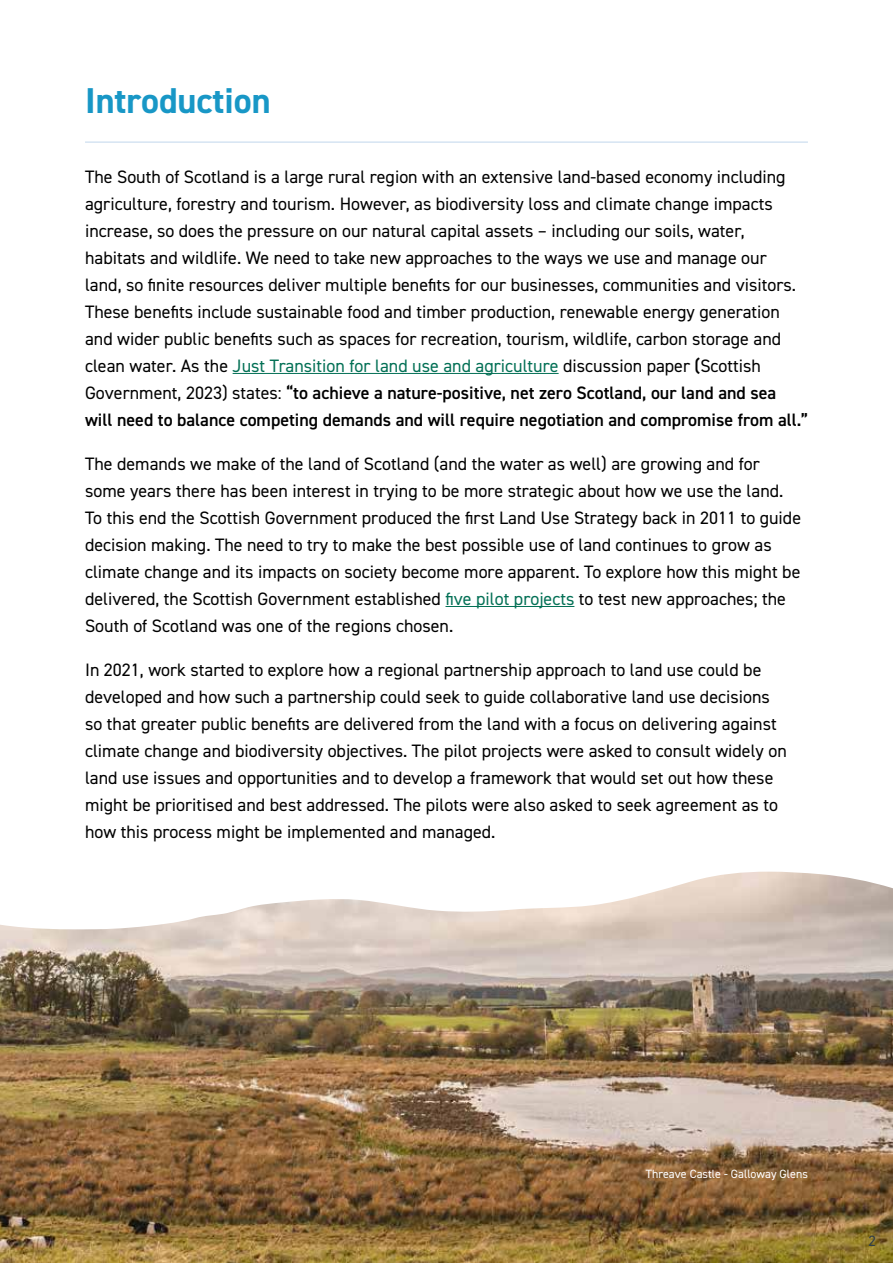
<style>
.page{position:relative;width:893px;height:1263px;background:#fff}
.page>*{position:absolute;margin:0;border:0;box-sizing:border-box;transform-origin:0 0}
.t1{font:700 36px "DIN2014";color:#1897c6}
.t2{font:18px/27px "DIN2014";color:#000}
.t3{font:15px "DIN2014";color:#303e48}
.t4{font:12px "DIN2014";color:#fff}
.s1{color:#037055}
.s2{font-weight:600}
</style>
<div class="page">
<hr style="left:233px;top:373px;width:326px;height:1px;background:#037055">
<hr style="left:445px;top:606px;width:129px;height:1px;background:#037055">
<hr style="left:85px;top:141px;width:723px;height:2px;background:#d5e4f2">
<img style="left:0;top:872px;width:893px;height:391px">
<h1 class="t1" style="left:85px;top:77px;width:187px">Introduction</h1>
<p class="t2" style="left:85px;top:163px;width:724px">The South of Scotland is a large rural region with an extensive land-based economy including agriculture, forestry and tourism. However, as biodiversity loss and climate change impacts increase, so does the pressure on our natural capital assets – including our soils, water, habitats and wildlife. We need to take new approaches to the ways we use and manage our<br>land, so finite resources deliver multiple benefits for our businesses, communities and visitors.<br>These benefits include sustainable food and timber production, renewable energy generation and wider public benefits such as spaces for recreation, tourism, wildlife, carbon storage and clean water. As the <span class="s1">Just Transition for land use and agriculture</span> discussion paper <span class="s2">(</span>Scottish Government, 2023) states: <span class="s2">“to achieve a nature-positive, net zero Scotland, our land and sea will need to balance competing demands and will require negotiation and compromise from all.”</span></p>
<p class="t2" style="left:85px;top:450px;width:718px">The demands we make of the land of Scotland (and the water as well) are growing and for some years there has been interest in trying to be more strategic about how we use the land.<br>To this end the Scottish Government produced the first Land Use Strategy back in 2011 to guide decision making. The need to try to make the best possible use of land continues to grow as climate change and its impacts on society become more apparent. To explore how this might be delivered, the Scottish Government established <span class="s1">five pilot projects</span> to test new approaches; the South of Scotland was one of the regions chosen.</p>
<p class="t2" style="left:85px;top:656px;width:703px">In 2021, work started to explore how a regional partnership approach to land use could be developed and how such a partnership could seek to guide collaborative land use decisions so that greater public benefits are delivered from the land with a focus on delivering against climate change and biodiversity objectives. The pilot projects were asked to consult widely on land use issues and opportunities and to develop a framework that would set out how these might be prioritised and best addressed. The pilots were also asked to seek agreement as to how this process might be implemented and managed.</p>
<p class="t4" style="left:646px;top:1166px;width:164px">Threave Castle - Galloway Glens</p>
<p class="t3" style="left:869px;top:1232px;width:9px">2</p>
</div>
